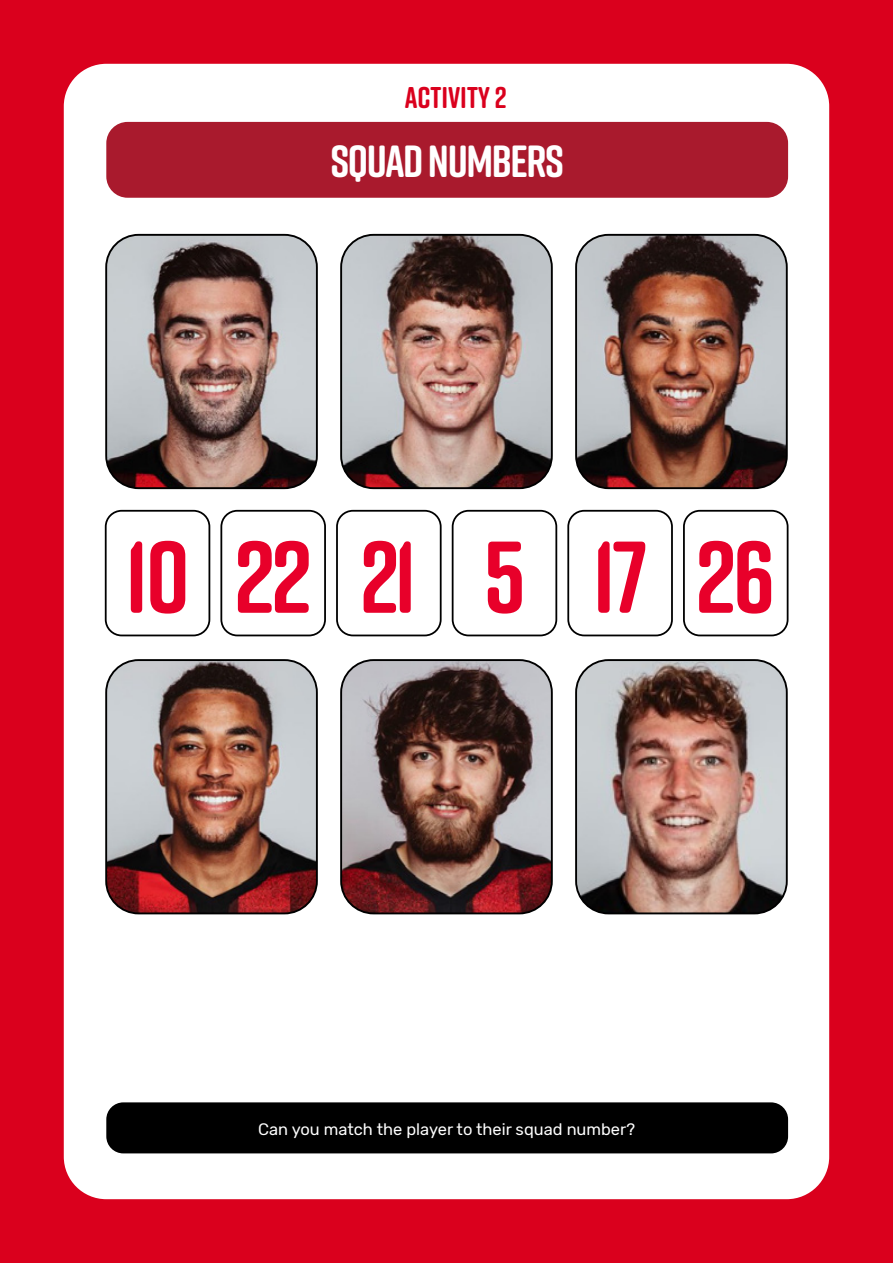
<style>
.page{position:relative;width:893px;height:1263px;background:#da001d}
.page>*{position:absolute;margin:0;border:0;box-sizing:border-box;transform-origin:0 0}
.t1{font:700 101.7px "Rift Soft";letter-spacing:-.03em;color:#e8002a}
.t2{font:700 45px "Rift Soft";letter-spacing:-.03em;color:#fff}
.t3{font:700 30px "Rift Soft";color:#da001d}
.t4{font:16.5px "Rubik";color:#fff}
</style>
<div class="page">
<div style="left:64px;top:64px;width:765px;height:1135px;background:#fff;border-radius:43px"></div>
<img style="left:108px;top:235px;width:209px;height:253px">
<div style="left:105px;top:234px;width:213px;height:255px;border:2px solid #000;border-radius:32px"></div>
<img style="left:106px;top:662px;width:211px;height:251px">
<div style="left:105px;top:659px;width:213px;height:255px;border:2px solid #000;border-radius:32px"></div>
<div style="left:105px;top:510px;width:105px;height:126px;border:2px solid #000;border-radius:16px"></div>
<div style="left:452px;top:510px;width:105px;height:126px;border:2px solid #000;border-radius:16px"></div>
<img style="left:341px;top:235px;width:211px;height:253px">
<div style="left:340px;top:234px;width:213px;height:255px;border:2px solid #000;border-radius:32px"></div>
<img style="left:341px;top:662px;width:211px;height:251px">
<div style="left:340px;top:659px;width:213px;height:255px;border:2px solid #000;border-radius:32px"></div>
<div style="left:220px;top:510px;width:106px;height:126px;border:2px solid #000;border-radius:16px"></div>
<div style="left:567px;top:510px;width:106px;height:126px;border:2px solid #000;border-radius:16px"></div>
<img style="left:576px;top:235px;width:209px;height:253px">
<div style="left:575px;top:234px;width:213px;height:255px;border:2px solid #000;border-radius:32px"></div>
<img style="left:576px;top:662px;width:211px;height:251px">
<div style="left:575px;top:659px;width:213px;height:255px;border:2px solid #000;border-radius:32px"></div>
<div style="left:336px;top:510px;width:106px;height:126px;border:2px solid #000;border-radius:16px"></div>
<div style="left:683px;top:510px;width:105px;height:126px;border:2px solid #000;border-radius:16px"></div>
<div style="left:106px;top:122px;width:682px;height:76px;background:#a91a2d;border-radius:21px"></div>
<div style="left:106px;top:1102px;width:682px;height:51px;background:#000;border-radius:17px"></div>
<h3 class="t3" style="left:405px;top:76px;width:103px">ACTIVITY 2</h3>
<h2 class="t2" style="left:330px;top:129px;width:235px">SQUAD NUMBERS</h2>
<h1 class="t1" style="left:125px;top:504px;width:652px">10 22 21 5 17 26</h1>
<p class="t4" style="left:258px;top:1120px;width:379px">Can you match the player to their squad number?</p>
</div>
